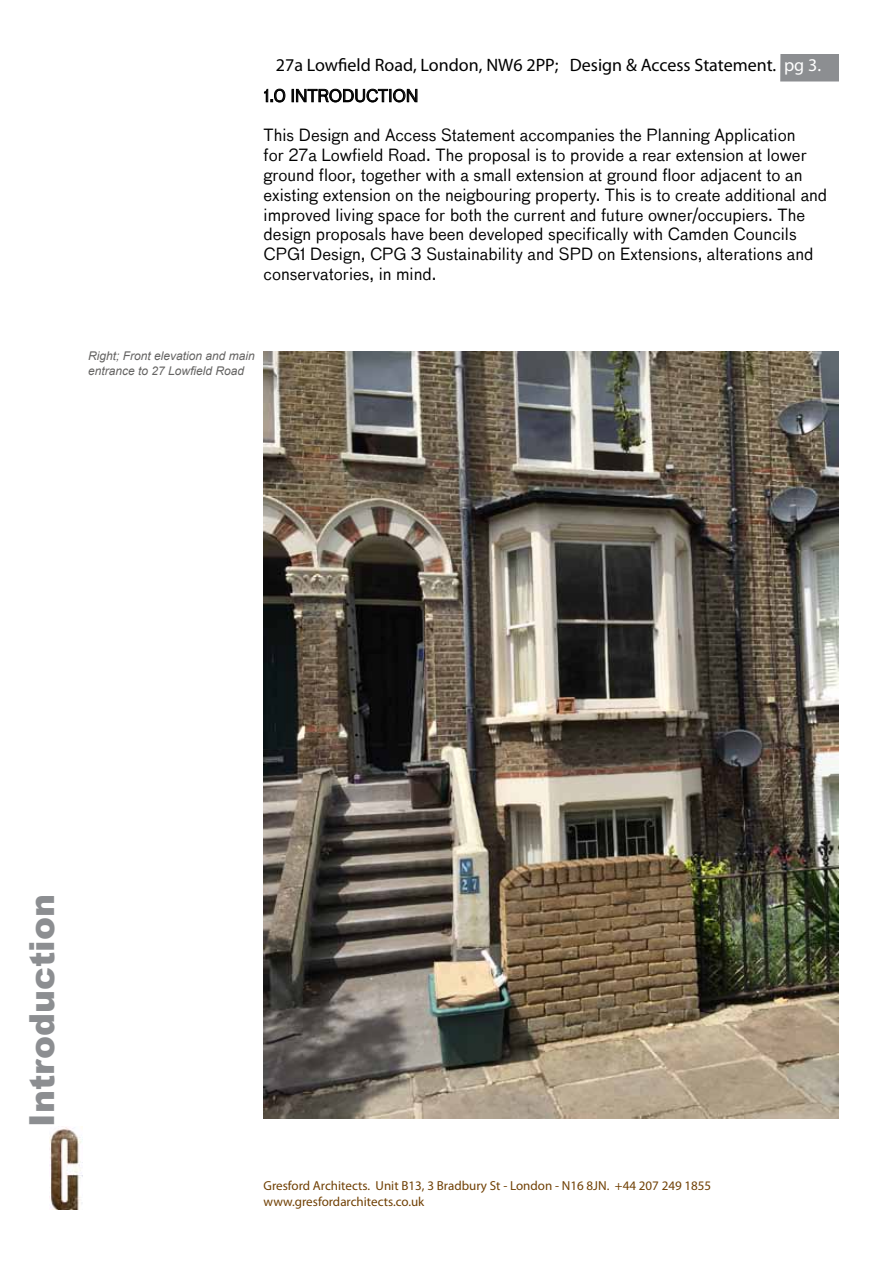
<style>
.page{position:relative;width:893px;height:1263px;background:#fff}
.page>*{position:absolute;margin:0;border:0;box-sizing:border-box;transform-origin:0 0}
.t1{font:900 34.5px "Arial";color:#8c8e91}
.t2{font:18px "Myriad Pro";color:#000}
.t3{font:16.5px/19.8px "Bau LF";color:#000}
.t4{font:13.05px/15.6px "Myriad Pro";color:#704004}
.t5{font:italic 12px/14.4px "Arial";color:#646362}
.s1{color:#fff}
</style>
<div class="page">
<img style="left:50px;top:1127px;width:32px;height:82px">
<div style="left:780px;top:54px;width:59px;height:27px;background:#8c8e91"></div>
<svg style="left:264px;top:88px;width:22px;height:15px"></svg>
<svg style="left:292px;top:88px;width:126px;height:15px"></svg>
<img style="left:264px;top:352px;width:575px;height:766px">
<p class="t2" style="left:276px;top:54px;width:547px">27a Lowfield Road, London, NW6 2PP; Design &amp; Access Statement. <span class="s1">pg 3.</span></p>
<p class="t3" style="left:264px;top:86px;width:156px">1.0 INTRODUCTION</p>
<p class="t3" style="left:264px;top:125px;width:565px">This Design and Access Statement accompanies the Planning Application<br>for 27a Lowfield Road. The proposal is to provide a rear extension at lower ground floor, together with a small extension at ground floor adjacent to an existing extension on the neigbouring property. This is to create additional and improved living space for both the current and future owner/occupiers. The design proposals have been developed specifically with Camden Councils CPG1 Design, CPG 3 Sustainability and SPD on Extensions, alterations and conservatories, in mind.</p>
<p class="t5" style="left:88px;top:349px;width:168px">Right; Front elevation and main entrance to 27 Lowfield Road</p>
<h1 class="t1" style="left:17px;top:1127px;width:234px;rotate:-90deg">Introduction</h1>
<p class="t4" style="left:264px;top:1178px;width:449px">Gresford Architects. Unit B13, 3 Bradbury St - London - N16 8JN. +44 207 249 1855 www.gresfordarchitects.co.uk</p>
</div>
